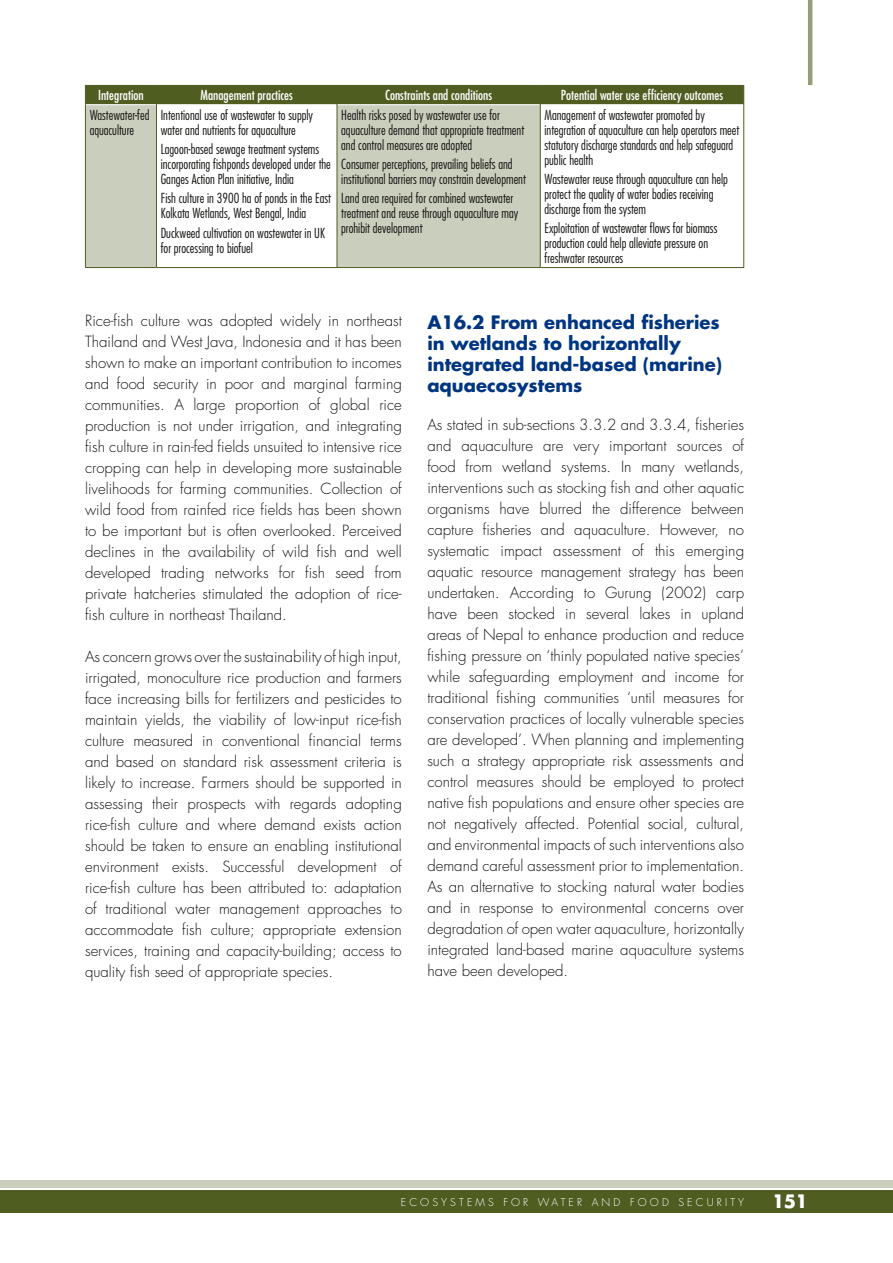
<style>
.page{position:relative;width:893px;height:1263px;background:#fff}
.page>*{position:absolute;margin:0;border:0;box-sizing:border-box;transform-origin:0 0}
.t1{font:700 18px/21px "Futura";color:#003581}
.t2{font:700 18px "Futura";color:#fff}
.t3{font:300 15px/21px "Futura";color:#151412;text-align:justify}
.t4{font:300 condensed 13.5px/15px "Futura";color:#151412}
.t5{font:condensed 13.5px "Futura";color:#fff}
.t6{font:300 10.5px "Futura";letter-spacing:.3em;color:#fff}
</style>
<div class="page">
<div style="left:0;top:1180px;width:893px;height:8px;background:#cacebc"></div>
<div style="left:0;top:1190px;width:893px;height:22px;background:#4f5d21"></div>
<hr style="left:808px;top:0;width:4px;height:85px;background:#959e7a">
<svg style="left:86px;top:105px;width:454px;height:162px;fill:#cacebc"></svg>
<div style="left:85px;top:85px;width:659px;height:20px;background:#4f5d21"></div>
<hr style="left:85px;top:105px;width:1px;height:162px;background:#4f5d21">
<hr style="left:85px;top:267px;width:71px;height:1px;background:#4f5d21">
<hr style="left:156px;top:105px;width:1px;height:162px;background:#4f5d21">
<hr style="left:337px;top:105px;width:1px;height:162px;background:#4f5d21">
<hr style="left:540px;top:105px;width:1px;height:162px;background:#4f5d21">
<hr style="left:743px;top:105px;width:1px;height:162px;background:#4f5d21">
<hr style="left:156px;top:267px;width:181px;height:1px;background:#4f5d21">
<hr style="left:337px;top:267px;width:203px;height:1px;background:#4f5d21">
<hr style="left:540px;top:267px;width:204px;height:1px;background:#4f5d21">
<p class="t5" style="left:98px;top:87px;width:47px">Integration</p>
<p class="t5" style="left:201px;top:87px;width:94px">Management practices</p>
<p class="t5" style="left:385px;top:87px;width:109px">Constraints and conditions</p>
<p class="t5" style="left:561px;top:87px;width:164px">Potential water use efficiency outcomes</p>
<p class="t4" style="left:90px;top:107px;width:61px">Wastewater-fed aquaculture</p>
<p class="t4" style="left:161px;top:107px;width:154px">Intentional use of wastewater to supply water and nutrients for aquaculture</p>
<p class="t4" style="left:161px;top:141px;width:172px">Lagoon-based sewage treatment systems incorporating fishponds developed under the<br>Ganges Action Plan initiative, India</p>
<p class="t4" style="left:161px;top:191px;width:172px">Fish culture in 3900 ha of ponds in the East<br>Kolkata Wetlands, West Bengal, India</p>
<p class="t4" style="left:161px;top:225px;width:166px">Duckweed cultivation on wastewater in UK for processing to biofuel</p>
<p class="t4" style="left:544px;top:107px;width:196px">Management of wastewater promoted by integration of aquaculture can help operators meet statutory discharge standards and help safeguard public health</p>
<p class="t4" style="left:544px;top:171px;width:185px">Wastewater reuse through aquaculture can help protect the quality of water bodies receiving discharge from the system</p>
<p class="t4" style="left:544px;top:221px;width:174px">Exploitation of wastewater flows for biomass production could help alleviate pressure on freshwater resources</p>
<p class="t4" style="left:341px;top:107px;width:184px">Health risks posed by wastewater use for aquaculture demand that appropriate treatment and control measures are adopted</p>
<p class="t4" style="left:341px;top:156px;width:186px">Consumer perceptions, prevailing beliefs and institutional barriers may constrain development</p>
<p class="t4" style="left:341px;top:191px;width:178px">Land area required for combined wastewater treatment and reuse through aquaculture may prohibit development</p>
<p class="t3" style="left:85px;top:310px;width:318px">Rice-fish culture was adopted widely in northeast Thailand and West Java, I ndonesia and it has been shown to make an important contribution to incomes and food security in poor and marginal farming communities. A large proportion of global rice production is not under irrigation, and integrating fish culture in rain-fed fields unsuited to intensive rice cropping can help in developing more sustainable livelihoods for farming communities. Collection of wild food from rainfed rice fields has been shown to be important but is often overlooked. Perceived declines in the availability of wild fish and well developed trading networks for fish seed from private hatcheries stimulated the adoption of rice&shy;fish culture in northeast Thailand.</p>
<p class="t3" style="left:85px;top:646px;width:318px">As concern grows over the sustainability of high input, irrigated, monoculture rice production and farmers face increasing bills for fertilizers and pesticides to maintain yields, the viability of low-input rice-fish culture measured in conventional financial terms and based on standard risk assessment criteria is likely to increase. Farmers should be supported in assessing their prospects with regards adopting rice-fish culture and where demand exists action should be taken to ensure an enabling institutional environment exists. Successful development of rice-fish culture has been attributed to: adaptation of traditional water management approaches to accommodate fish culture; appropriate extension services, training and capacity-building; access to quality fish seed of appropriate species.</p>
<p class="t1" style="left:427px;top:311px;width:296px">A16.2 From enhanced fisheries in wetlands to horizontally integrated land-based (marine) aquaecosystems</p>
<p class="t3" style="left:427px;top:414px;width:318px">As stated in sub-sections 3.3.2 and 3.3.4, fisheries and aquaculture are very important sources of food from wetland systems. I n many wetlands, interventions such as stocking fish and other aquatic organisms have blurred the difference between capture fisheries and aquaculture. However, no systematic impact assessment of this emerging aquatic resource management strategy has been undertaken. According to Gurung (2002) carp have been stocked in several lakes in upland areas of Nepal to enhance production and reduce fishing pressure on ‘thinly populated native species’ while safeguarding employment and income for traditional fishing communities ‘until measures for conservation practices of locally vulnerable species are developed’. When planning and implementing such a strategy appropriate risk assessments and control measures should be employed to protect native fish populations and ensure other species are not negatively affected. Potential social, cultural, and environmental impacts of such interventions also demand careful assessment prior to implementation.<br>As an alternative to stocking natural water bodies and in response to environmental concerns over degradation of open water aquaculture, horizontally integrated land-based marine aquaculture systems have been developed.</p>
<p class="t6" style="left:401px;top:1195px;width:345px">Ecosyste ms for Wate r and food se curity</p>
<p class="t2" style="left:772px;top:1189px;width:37px">151</p>
</div>
